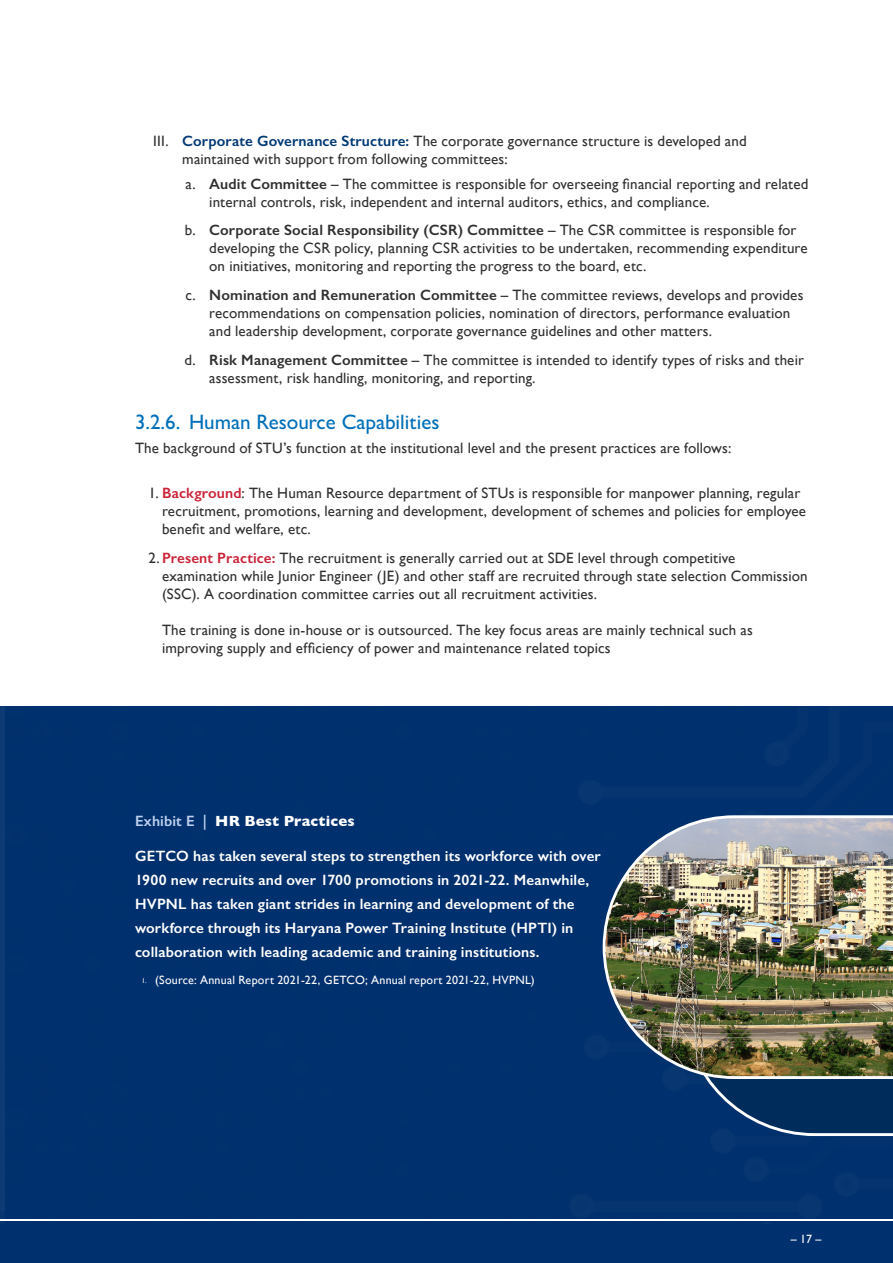
<style>
.page{position:relative;width:893px;height:1263px;background:#fff}
.page>*{position:absolute;margin:0;border:0;box-sizing:border-box;transform-origin:0 0}
.t1{font:500 21px "Gill Sans Nova";color:#006fb9}
.text{font:15px/18px "Gill Sans";letter-spacing:.01em;color:#312f30}
.Call_out_text{font:600 15px/24px "Gill Sans";letter-spacing:.01em;color:#fff}
.Call_out_text-2{font:700 15px "Gill Sans";letter-spacing:.01em;color:#fff}
.t2{font:12px "Gill Sans";letter-spacing:.015em;color:#fff}
.s1{font-weight:600;color:#003874}
.s2{font-weight:600}
.s3{font-weight:600;color:#cb2338}
.s4{font-weight:600;color:#bcd0ee}
.s5{font-size:7.05px}
</style>
<div class="page">
<div style="left:0;top:1221px;width:893px;height:42px;background:#00306d"></div>
<div style="left:0;top:706px;width:893px;height:513px;background:#00306d"></div>
<svg style="left:683px;top:1079px;width:210px;height:57px;background:#0c3767"></svg>
<img style="left:603px;top:815px;width:290px;height:264px">
<p class="text" style="left:182px;top:132px;width:566px;text-indent:-29px">III. <span class="s1">Corporate Governance Structure:</span> The corporate governance structure is developed and maintained with support from following committees:</p>
<p class="text" style="left:209px;top:174px;width:601px;text-indent:-24px">a. <span class="s2">Audit Committee</span> – The committee is responsible for overseeing financial reporting and related internal controls, risk, independent and internal auditors, ethics, and compliance.</p>
<p class="text" style="left:209px;top:221px;width:600px;text-indent:-24px">b. <span class="s2">Corporate Social Responsibility (CSR) Committee</span> – The CSR committee is responsible for developing the CSR policy, planning CSR activities to be undertaken, recommending expenditure on initiatives, monitoring and reporting the progress to the board, etc.</p>
<p class="text" style="left:209px;top:286px;width:596px;text-indent:-24px">c. <span class="s2">Nomination and Remuneration Committee</span> – The committee reviews, develops and provides recommendations on compensation policies, nomination of directors, performance evaluation and leadership development, corporate governance guidelines and other matters.</p>
<p class="text" style="left:209px;top:351px;width:596px;text-indent:-25px">d. <span class="s2">Risk Management Committee</span> – The committee is intended to identify types of risks and their assessment, risk handling, monitoring, and reporting.</p>
<h2 class="t1" style="left:135px;top:409px;width:306px">3.2.6. Human Resource Capabilities</h2>
<p class="text" style="left:135px;top:439px;width:598px">The background of STU’s function at the institutional level and the present practices are follows:</p>
<p class="text" style="left:162px;top:484px;width:646px;text-indent:-14px">1. <span class="s3">Background</span>: The Human Resource department of STUs is responsible for manpower planning, regular recruitment, promotions, learning and development, development of schemes and policies for employee benefit and welfare, etc.</p>
<p class="text" style="left:162px;top:549px;width:647px;text-indent:-14px">2.<span class="s3">Present Practice:</span> The recruitment is generally carried out at SDE level through competitive examination while Junior Engineer (JE) and other staff are recruited through state selection Commission (SSC). A coordination committee carries out all recruitment activities.</p>
<p class="text" style="left:162px;top:621px;width:592px">The training is done in-house or is outsourced. The key focus areas are mainly technical such as improving supply and efficiency of power and maintenance related topics</p>
<p class="Call_out_text-2" style="left:135px;top:809px;width:221px"><span class="s4">Exhibit E |</span> HR Best Practices</p>
<p class="Call_out_text" style="left:135px;top:844px;width:467px">GETCO has taken several steps to strengthen its workforce with over 1900 new recruits and over 1700 promotions in 2021-22. Meanwhile, HVPNL has taken giant strides in learning and development of the workforce through its Haryana Power Training Institute (HPTI) in collaboration with leading academic and training institutions.</p>
<p class="t2" style="left:142px;top:973px;width:395px"><span class="s5">1.</span> (Source: Annual Report 2021-22, GETCO; Annual report 2021-22, HVPNL)</p>
<p class="t2" style="left:791px;top:1232px;width:32px">– 17 –</p>
</div>
